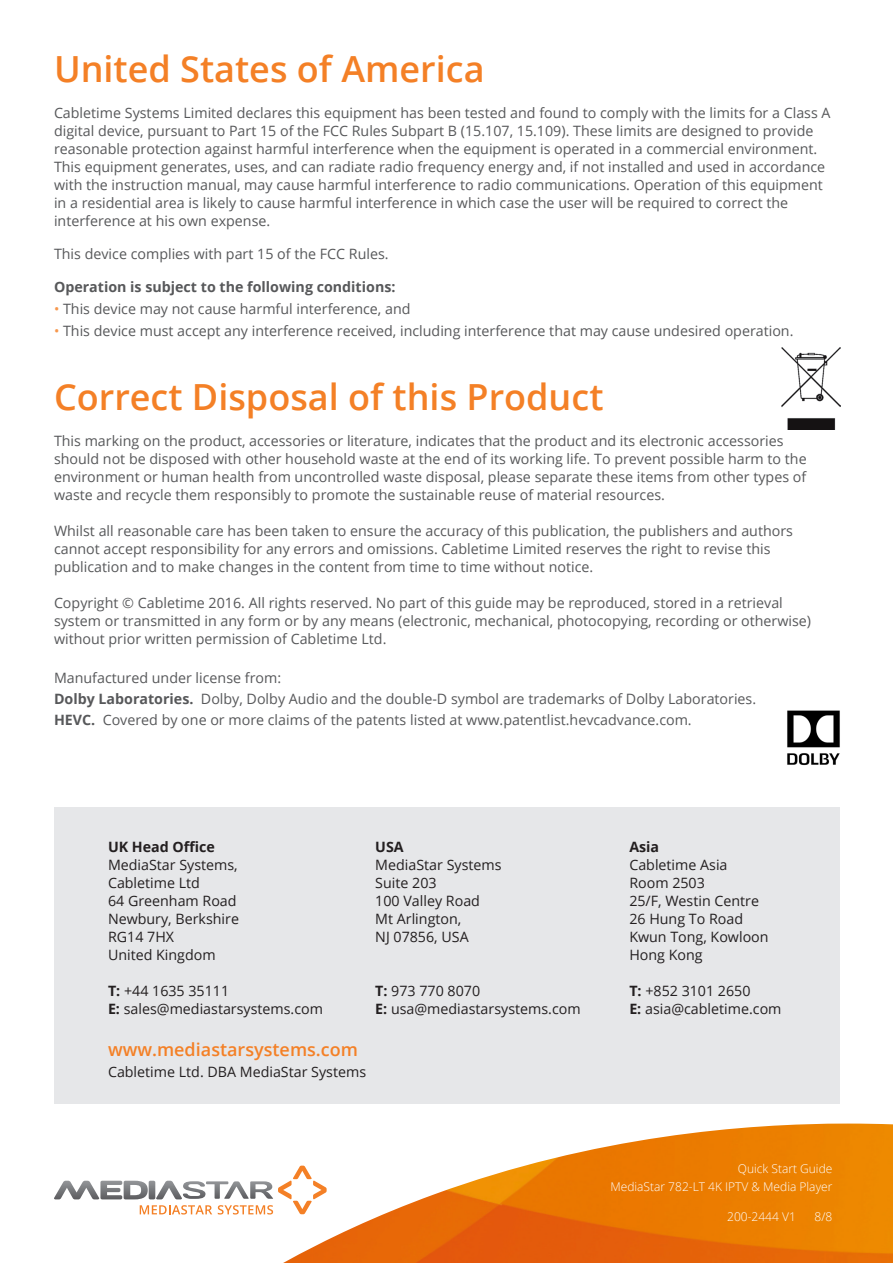
<style>
.page{position:relative;width:893px;height:1263px;background:#fff}
.page>*{position:absolute;margin:0;border:0;box-sizing:border-box;transform-origin:0 0}
.t1{font:600 36px "Open Sans";color:#f48026}
.t2{font:600 18px "Open Sans";color:#f48026}
.t3{font:14.25px/18px "Open Sans";color:#57585a}
.t4{font:14.25px/18px "Open Sans";color:#231f20}
.t5{font:700 14.25px "Open Sans";color:#57585a}
.t6{font:700 14.25px "Open Sans";color:#231f20}
.t7{font:300 12px "Open Sans";color:#fff}
.s1{color:#f7974c}
.s2{font-weight:700}
</style>
<div class="page">
<div style="left:54px;top:807px;width:785px;height:296px;background:#e6e7e9"></div>
<img style="left:283px;top:1123px;width:610px;height:140px">
<svg style="left:54px;top:1165px;width:273px;height:49px"></svg>
<img style="left:787px;top:710px;width:53px;height:56px">
<img style="left:781px;top:348px;width:59px;height:81px">
<p class="t1" style="left:54px;top:44px;width:432px">United States of America</p>
<p class="t3" style="left:54px;top:103px;width:778px">Cabletime Systems Limited declares this equipment has been tested and found to comply with the limits for a Class A</p>
<p class="t3" style="left:54px;top:121px;width:773px">digital device, pursuant to Part 15 of the FCC Rules Subpart B (15.107, 15.109). These limits are designed to provide reasonable protection against harmful interference when the equipment is operated in a commercial environment.<br>This equipment generates, uses, and can radiate radio frequency energy and, if not installed and used in accordance with the instruction manual, may cause harmful interference to radio communications. Operation of this equipment</p>
<p class="t3" style="left:54px;top:193px;width:736px">in a residential area is likely to cause harmful interference in which case the user will be required to correct the</p>
<p class="t3" style="left:54px;top:211px;width:218px">interference at his own expense.</p>
<p class="t3" style="left:54px;top:244px;width:336px">This device complies with part 15 of the FCC Rules.</p>
<p class="t5" style="left:54px;top:276px;width:343px">Operation is subject to the following conditions:</p>
<p class="t3" style="left:54px;top:299px;width:358px"><span class="s1">•</span> This device may not cause harmful interference, and</p>
<p class="t3" style="left:54px;top:322px;width:741px"><span class="s1">•</span> This device must accept any interference received, including interference that may cause undesired operation.</p>
<p class="t1" style="left:54px;top:372px;width:551px">Correct Disposal of this Product</p>
<p class="t3" style="left:54px;top:432px;width:754px">This marking on the product, accessories or literature, indicates that the product and its electronic accessories should not be disposed with other household waste at the end of its working life. To prevent possible harm to the environment or human health from uncontrolled waste disposal, please separate these items from other types of waste and recycle them responsibly to promote the sustainable reuse of material resources.</p>
<p class="t3" style="left:54px;top:522px;width:741px">Whilst all reasonable care has been taken to ensure the accuracy of this publication, the publishers and authors</p>
<p class="t3" style="left:54px;top:540px;width:718px">cannot accept responsibility for any errors and omissions. Cabletime Limited reserves the right to revise this</p>
<p class="t3" style="left:54px;top:558px;width:541px">publication and to make changes in the content from time to time without notice.</p>
<p class="t3" style="left:54px;top:594px;width:730px">Copyright © Cabletime 2016. All rights reserved. No part of this guide may be reproduced, stored in a retrieval</p>
<p class="t3" style="left:54px;top:612px;width:759px">system or transmitted in any form or by any means (electronic, mechanical, photocopying, recording or otherwise) without prior written permission of Cabletime Ltd.</p>
<p class="t3" style="left:54px;top:669px;width:229px">Manufactured under license from:</p>
<p class="t3" style="left:54px;top:690px;width:704px"><span class="s2">Dolby Laboratories.</span> Dolby, Dolby Audio and the double-D symbol are trademarks of Dolby Laboratories.</p>
<p class="t3" style="left:54px;top:711px;width:639px"><span class="s2">HEVC.</span> Covered by one or more claims of the patents listed at www.patentlist.hevcadvance.com.</p>
<p class="t6" style="left:108px;top:836px;width:109px">UK Head Office</p>
<p class="t4" style="left:108px;top:855px;width:131px">MediaStar Systems,<br>Cabletime Ltd</p>
<p class="t4" style="left:108px;top:891px;width:130px">64 Greenham Road</p>
<p class="t4" style="left:108px;top:909px;width:132px">Newbury, Berkshire</p>
<p class="t4" style="left:108px;top:927px;width:68px">RG14 7HX</p>
<p class="t4" style="left:108px;top:945px;width:109px">United Kingdom</p>
<p class="t4" style="left:108px;top:981px;width:123px"><span class="s2">T:</span> +44 1635 35111</p>
<p class="t4" style="left:108px;top:999px;width:217px"><span class="s2">E:</span> sales@mediastarsystems.com</p>
<p class="t2" style="left:108px;top:1037px;width:252px">www.mediastarsystems.com</p>
<p class="t4" style="left:108px;top:1062px;width:260px">Cabletime Ltd. DBA MediaStar Systems</p>
<p class="t6" style="left:375px;top:836px;width:30px">USA</p>
<p class="t4" style="left:375px;top:855px;width:128px">MediaStar Systems</p>
<p class="t4" style="left:375px;top:873px;width:106px">Suite 203<br>100 Valley Road</p>
<p class="t4" style="left:375px;top:909px;width:95px">Mt Arlington,<br>NJ 07856, USA</p>
<p class="t4" style="left:375px;top:981px;width:106px"><span class="s2">T:</span> 973 770 8070</p>
<p class="t4" style="left:375px;top:999px;width:207px"><span class="s2">E:</span> usa@mediastarsystems.com</p>
<p class="t6" style="left:629px;top:836px;width:31px">Asia</p>
<p class="t4" style="left:629px;top:855px;width:100px">Cabletime Asia</p>
<p class="t4" style="left:629px;top:873px;width:77px">Room 2503</p>
<p class="t4" style="left:629px;top:891px;width:131px">25/F, Westin Centre</p>
<p class="t4" style="left:629px;top:909px;width:115px">26 Hung To Road</p>
<p class="t4" style="left:629px;top:927px;width:141px">Kwun Tong, Kowloon</p>
<p class="t4" style="left:629px;top:945px;width:75px">Hong Kong</p>
<p class="t4" style="left:629px;top:981px;width:123px"><span class="s2">T:</span> +852 3101 2650</p>
<p class="t4" style="left:629px;top:999px;width:154px"><span class="s2">E:</span> asia@cabletime.com</p>
<p class="t7" style="left:738px;top:1160px;width:96px">Quick Start Guide</p>
<p class="t7" style="left:610px;top:1178px;width:223px">MediaStar 782-LT 4K IPTV &amp; Media Player</p>
<p class="t7" style="left:727px;top:1208px;width:70px">200-2444 V1</p>
<p class="t7" style="left:815px;top:1208px;width:19px">8/8</p>
</div>
